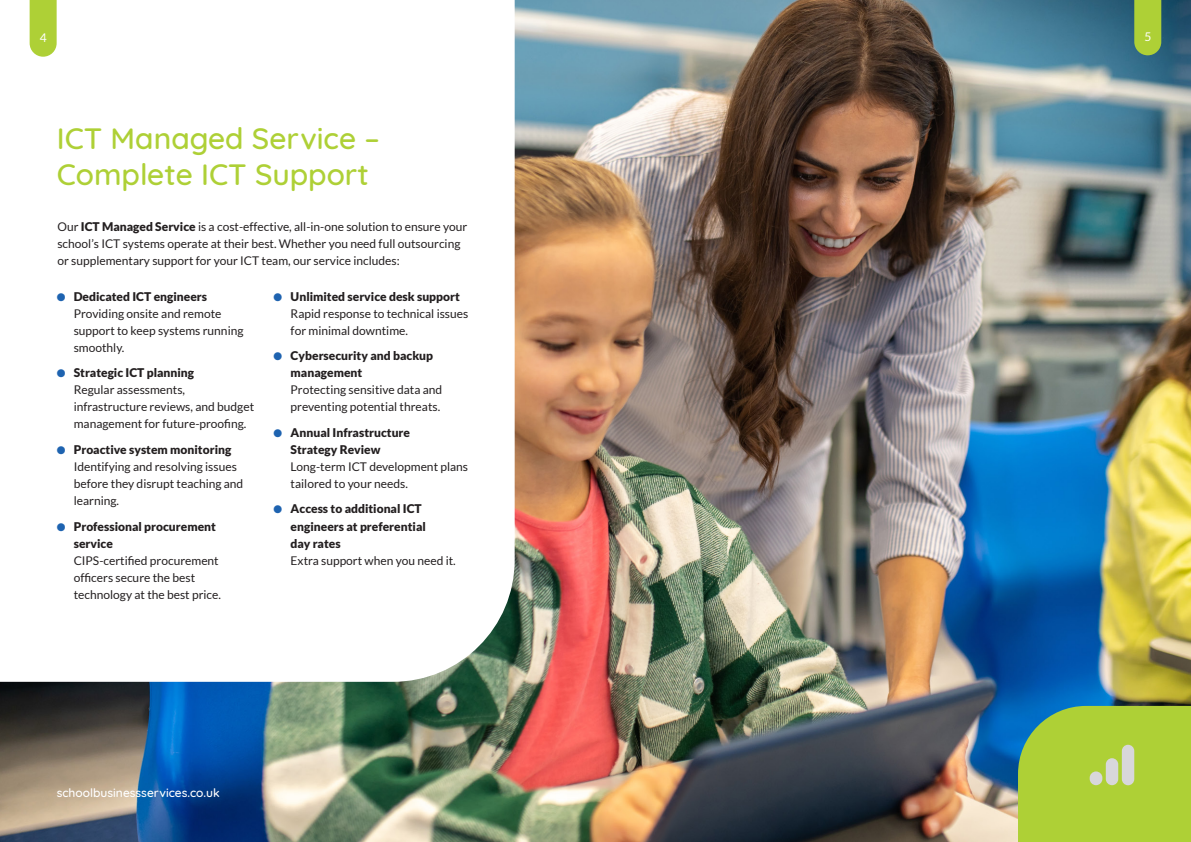
<style>
.page{position:relative;width:1191px;height:842px;background:#fff}
.page>*{position:absolute;margin:0;border:0;box-sizing:border-box;transform-origin:0 0}
.HEADING{font:500 30px/36px "Quicksand";color:#aed036}
.body_copy{font:12px/17px "Lato";color:#231f20}
.body_copy-2{font:900 12px/17px "Lato";color:#231f20}
.t1{font:500 12px "Quicksand";color:#fff}
.body_copy-3{font:12px "Lato";color:#fff}
.s1{font-weight:900}
.s2{color:#1e63b0}
.s3{font-weight:400}
</style>
<div class="page">
<img style="left:0;top:0;width:1191px;height:842px">
<svg style="left:0;top:0;width:514px;height:682px"></svg>
<svg style="left:30px;top:0;width:27px;height:57px;background:#b3d343"></svg>
<div style="left:1018px;top:706px;width:173px;height:136px;background:#aed036"></div>
<div style="left:1089px;top:771px;width:13px;height:14px;background:#d8d7da;border-radius:6px"></div>
<div style="left:1105px;top:758px;width:13px;height:27px;background:#d8d7da;border-radius:6px"></div>
<div style="left:1121px;top:745px;width:13px;height:40px;background:#d8d7da;border-radius:6px"></div>
<svg style="left:1134px;top:0;width:27px;height:55px"></svg>
<p class="body_copy-3" style="left:40px;top:31px;width:8px">4</p>
<p class="HEADING" style="left:57px;top:118px;width:325px">ICT Managed Service –<br>Complete ICT Support</p>
<p class="body_copy" style="left:57px;top:218px;width:411px">Our <span class="s1">ICT Managed Service</span> is a cost-effective, all-in-one solution to ensure your school’s ICT systems operate at their best. Whether you need full outsourcing or supplementary support for your ICT team, our service includes:</p>
<p class="body_copy" style="left:291px;top:288px;width:179px;text-indent:-17px"><span class="s2">●</span> <span class="s1">Unlimited service desk support<br></span>Rapid response to technical issues for minimal downtime.</p>
<p class="body_copy" style="left:291px;top:348px;width:153px;text-indent:-17px"><span class="s2">●</span> <span class="s1">Cybersecurity and backup management<br></span>Protecting sensitive data and preventing potential threats.</p>
<p class="body_copy" style="left:291px;top:424px;width:179px;text-indent:-17px"><span class="s2">●</span> <span class="s1">Annual Infrastructure<br>Strategy Review<br></span>Long-term ICT development plans tailored to your needs.</p>
<p class="body_copy-2" style="left:291px;top:500px;width:167px;text-indent:-17px"><span class="s2">●</span> Access to additional ICT engineers at preferential<br>day rates<br><span class="s3">Extra support when you need it.</span></p>
<p class="body_copy" style="left:74px;top:288px;width:171px;text-indent:-17px"><span class="s2">●</span> <span class="s1">Dedicated ICT engineers<br></span>Providing onsite and remote support to keep systems running smoothly.</p>
<p class="body_copy" style="left:74px;top:365px;width:182px;text-indent:-17px"><span class="s2">●</span> <span class="s1">Strategic ICT planning<br></span>Regular assessments, infrastructure reviews, and budget management for future-proofing.</p>
<p class="body_copy" style="left:74px;top:441px;width:171px;text-indent:-17px"><span class="s2">●</span> <span class="s1">Proactive system monitoring<br></span>Identifying and resolving issues before they disrupt teaching and learning.</p>
<p class="body_copy" style="left:74px;top:518px;width:149px;text-indent:-17px"><span class="s2">●</span> <span class="s1">Professional procurement service<br></span>CIPS-certified procurement officers secure the best technology at the best price.</p>
<p class="t1" style="left:57px;top:783px;width:165px">schoolbusinessservices.co.uk</p>
<p class="body_copy-3" style="left:1144px;top:30px;width:8px">5</p>
</div>
